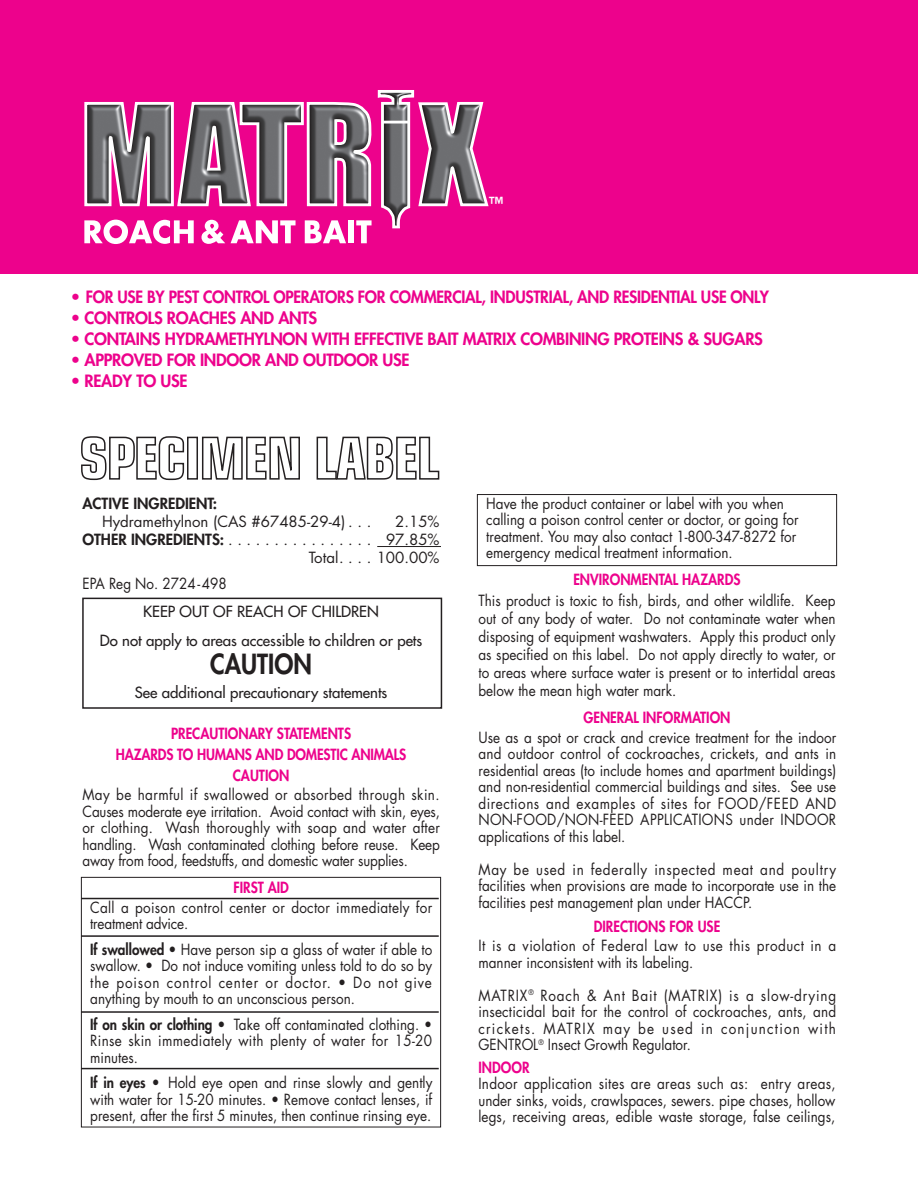
<style>
.page{position:relative;width:918px;height:1188px;background:#fff}
.page>*{position:absolute;margin:0;border:0;box-sizing:border-box;transform-origin:0 0}
.t1{font:800 27px "Futura";color:#231f20;scale:.9 1}
.t2{font:700 condensed 17.55px "Futura";color:#fff}
.t3{font:800 16.5px "Futura";letter-spacing:-.015em;color:#ed028c}
.t4{font:15px/16.5px "Futura";color:#231f20;text-align:justify;scale:.9 1}
.t5{font:800 15px/21px "Futura";color:#ed028c;text-align:center;scale:.9 1}
.t6{font:15px/28.5px "Futura";color:#231f20;text-align:center}
.t7{font:15px/18px "Futura";color:#231f20;text-align:right}
.t8{font:15px/16.5px "Futura";letter-spacing:.035em;color:#231f20;scale:.9 1}
.t9{font:15px/16.5px "Futura";letter-spacing:.02em;color:#231f20;scale:.9 1}
.t10{font:800 15px "Futura";color:#231f20}
.s1{font-weight:800}
</style>
<div class="page">
<hr style="left:377px;top:546px;width:64px;height:1px;background:#231f20">
<div style="left:82px;top:598px;width:360px;height:111px;border:2px solid #231f20"></div>
<svg style="left:81px;top:436px;width:104px;height:44px"></svg>
<div style="left:187px;top:437px;width:11px;height:43px;border:2px solid #231f20"></div>
<svg style="left:201px;top:436px;width:99px;height:44px"></svg>
<svg style="left:316px;top:436px;width:123px;height:44px"></svg>
<div style="left:81px;top:877px;width:360px;height:250px;border:1px solid #231f20"></div>
<hr style="left:81px;top:935px;width:358px;height:2px;background:#231f20">
<hr style="left:81px;top:898px;width:358px;height:1px;background:#231f20">
<div style="left:477px;top:494px;width:360px;height:72px;border:1px solid #231f20"></div>
<hr style="left:81px;top:1011px;width:358px;height:2px;background:#231f20">
<hr style="left:81px;top:1068px;width:358px;height:1px;background:#231f20">
<div style="left:0;top:0;width:918px;height:274px;background:#ed028c"></div>
<svg style="left:84px;top:90px;width:405px;height:154px"></svg>
<p class="t2" style="left:489px;top:196px;width:16px">™</p>
<p class="t3" style="left:71px;top:289px;width:700px">• FOR USE BY PEST CONTROL OPERATORS FOR COMMERCIAL, INDUSTRIAL, AND RESIDENTIAL USE ONLY</p>
<p class="t3" style="left:71px;top:310px;width:248px">• CONTROLS ROACHES AND ANTS</p>
<p class="t3" style="left:71px;top:331px;width:694px">• CONTAINS HYDRAMETHYLNON WITH EFFECTIVE BAIT MATRIX COMBINING PROTEINS &amp; SUGARS</p>
<p class="t3" style="left:71px;top:352px;width:340px">• APPROVED FOR INDOOR AND OUTDOOR USE</p>
<p class="t3" style="left:71px;top:373px;width:118px">• READY TO USE</p>
<p class="t10" style="left:82px;top:497px;width:136px">ACTIVE INGREDIENT:</p>
<p class="t7" style="left:102px;top:514px;width:271px">Hydramethylnon (CAS #67485-29-4) . . .</p>
<p class="t7" style="left:82px;top:514px;width:359px">2.15%<br><span class="s1">OTHER INGREDIENTS:</span> . . . . . . . . . . . . . . . . 97.85%<br>Total. . . . 100.00%</p>
<p class="t4" style="left:82px;top:576px;width:162px">EPA Reg No. 2724-498</p>
<p class="t6" style="left:100px;top:598px;width:324px">KEEP OUT OF REACH OF CHILDREN<br>Do not apply to areas accessible to children or pets</p>
<h1 class="t1" style="left:210px;top:651px;width:114px">CAUTION</h1>
<p class="t6" style="left:135px;top:679px;width:254px">See additional precautionary statements</p>
<p class="t5" style="left:116px;top:724px;width:324px">PRECAUTIONARY STATEMENTS<br>HAZARDS TO HUMANS AND DOMESTIC ANIMALS<br>CAUTION</p>
<p class="t4" style="left:82px;top:788px;width:399px">May be harmful if swallowed or absorbed through skin.<br>Causes moderate eye irritation. Avoid contact with skin, eyes, or clothing. Wash thoroughly with soap and water after handling. Wash contaminated clothing before reuse. Keep away from food, feedstuffs, and domestic water supplies.</p>
<p class="t5" style="left:233px;top:878px;width:63px">FIRST AID</p>
<p class="t9" style="left:90px;top:900px;width:382px">Call a poison control center or doctor immediately for treatment advice.</p>
<p class="t4" style="left:90px;top:942px;width:382px"><span class="s1">If swallowed</span> • Have person sip a glass of water if able to swallow. • Do not induce vomiting unless told to do so by the poison control center or doctor. • Do not give anything by mouth to an unconscious person.</p>
<p class="t4" style="left:90px;top:1017px;width:382px"><span class="s1">If on skin or clothing</span> • Take off contaminated clothing. • Rinse skin immediately with plenty of water for 15-20 minutes.</p>
<p class="t4" style="left:90px;top:1076px;width:382px"><span class="s1">If in eyes</span> • Hold eye open and rinse slowly and gently with water for 15-20 minutes. • Remove contact lenses, if present, after the first 5 minutes, then continue rinsing eye.</p>
<p class="t4" style="left:486px;top:496px;width:349px;text-align:left">Have the product container or label with you when calling a poison control center or doctor, or going for treatment. You may also contact 1-800-347-8272 for emergency medical treatment information.</p>
<p class="t5" style="left:573px;top:571px;width:187px">ENVIRONMENTAL HAZARDS</p>
<p class="t4" style="left:478px;top:593px;width:398px;line-height:18px">This product is toxic to fish, birds, and other wildlife. Keep out of any body of water. Do not contaminate water when disposing of equipment washwaters. Apply this product only as specified on this label. Do not apply directly to water, or to areas where surface water is present or to intertidal areas below the mean high water mark.</p>
<p class="t5" style="left:583px;top:709px;width:165px">GENERAL INFORMATION</p>
<p class="t4" style="left:478px;top:730px;width:399px">Use as a spot or crack and crevice treatment for the indoor and outdoor control of cockroaches, crickets, and ants in residential areas (to include homes and apartment buildings) and non-residential commercial buildings and sites. See use directions and examples of sites for FOOD/FEED AND NON-FOOD/NON-FEED APPLICATIONS under INDOOR applications of this label.</p>
<p class="t4" style="left:478px;top:862px;width:399px">May be used in federally inspected meat and poultry facilities when provisions are made to incorporate use in the facilities pest management plan under HACCP.</p>
<p class="t5" style="left:594px;top:917px;width:142px">DIRECTIONS FOR USE</p>
<p class="t8" style="left:478px;top:939px;width:399px">It is a violation of Federal Law to use this product in a manner inconsistent with its labeling.</p>
<p class="t4" style="left:478px;top:988px;width:399px">MATRIX<sup>®</sup> Roach &amp; Ant Bait (MATRIX) is a slow-drying insecticidal bait for the control of cockroaches, ants, and crickets. MATRIX may be used in conjunction with GENTROL<sup>®</sup> Insect Growth Regulator.</p>
<p class="t5" style="left:478px;top:1058px;width:58px">INDOOR</p>
<p class="t4" style="left:478px;top:1077px;width:398px">Indoor application sites are areas such as: entry areas, under sinks, voids, crawlspaces, sewers. pipe chases, hollow legs, receiving areas, edible waste storage, false ceilings,</p>
</div>
